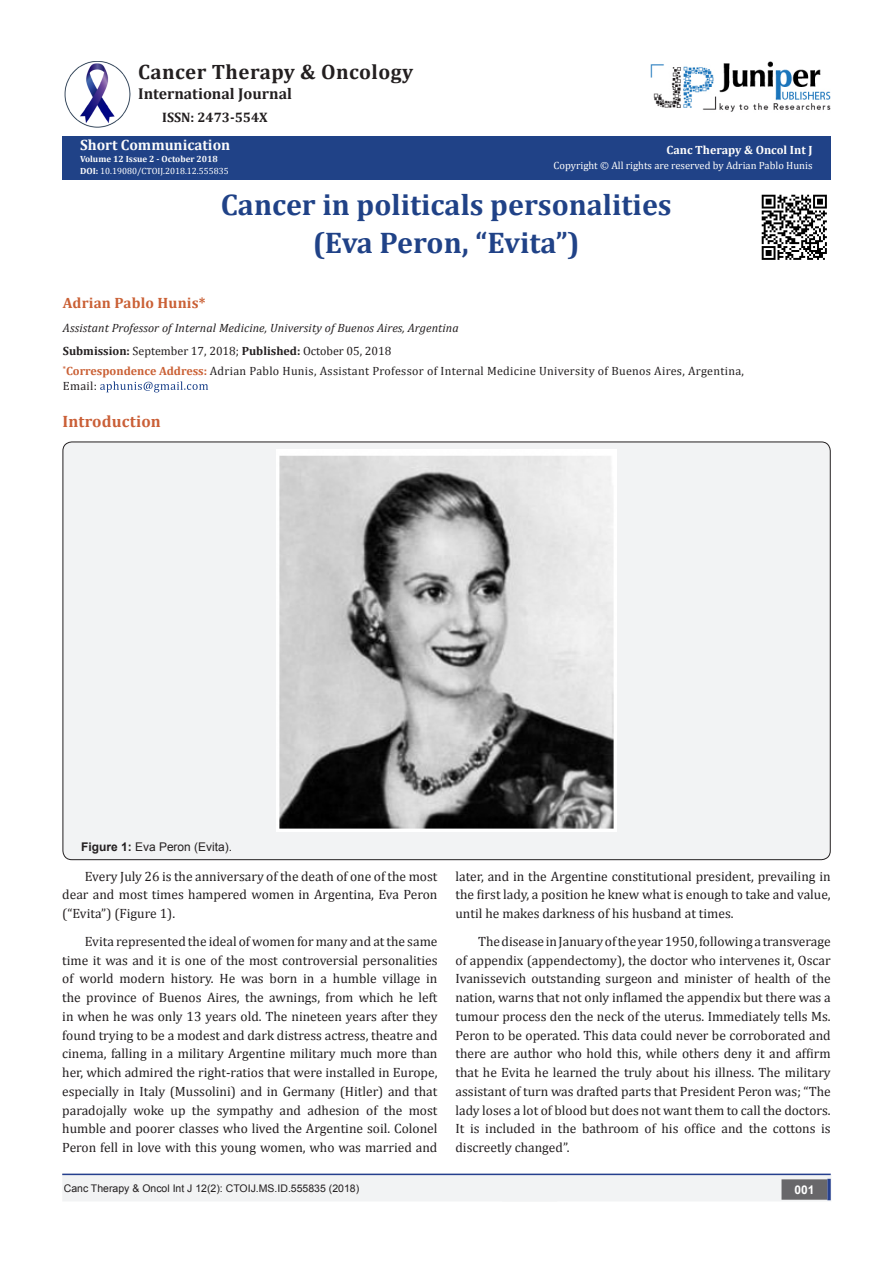
<style>
.page{position:relative;width:893px;height:1263px;background:#fff}
.page>*{position:absolute;margin:0;border:0;box-sizing:border-box;transform-origin:0 0}
.t1{font:700 30px/37.5px "Cambria";color:#204287;text-align:center}
.t2{font:700 20.85px "Cambria";letter-spacing:.02em;color:#231f20}
.t3{font:700 16.5px "Cambria";letter-spacing:.01em;color:#ca5f37}
.t4{font:700 15.75px "Cambria";color:#231f20}
.t5{font:700 15px "Cambria";color:#fcfcfc}
.t6{font:700 15px "Cambria";letter-spacing:.01em;color:#ca6035}
.t7{font:700 13.8px "Cambria";color:#231f20}
.t8{font:13.5px/18.8px "Cambria";color:#231f20;text-align:justify}
.t9{font:12px "Cambria";letter-spacing:.025em;color:#231f20}
.t10{font:italic 12px "Cambria";letter-spacing:.01em;color:#231f20}
.t11{font:12px "Cambria";color:#231f20}
.t12{font:12px "Arial";color:#231f20}
.t13{font:700 12px "Cambria";color:#fffefc}
.t14{font:700 12px "Arial";color:#fff}
.t15{font:10.5px "Arial";color:#231f20}
.t16{font:10.5px "Cambria";color:#fffefc}
.t17{font:9px "Cambria";color:#fff}
.t18{font:700 9px "Cambria";color:#fcfcfc}
.s1{font-weight:700;color:#fcfcfc}
.s2{font-weight:700}
.s3{font-weight:700;color:#ca6035}
</style>
<div class="page">
<div style="left:62px;top:136px;width:768px;height:44px;background:#204287"></div>
<svg style="left:100px;top:381px;width:108px;height:11px"></svg>
<div style="left:63px;top:1175px;width:493px;height:26px;background:#f2f3f4"></div>
<div style="left:62px;top:1174px;width:495px;height:27px;border:2px solid #f2f3f4"></div>
<div style="left:502px;top:1174px;width:329px;height:27px;background:#f2f3f4;border:2px solid #f2f3f4"></div>
<div style="left:782px;top:1180px;width:45px;height:19px;background:#68676a"></div>
<div style="left:781px;top:1179px;width:46px;height:21px;border:2px solid #68676a"></div>
<svg style="left:827px;top:1179px;width:4px;height:21px"></svg>
<img style="left:651px;top:61px;width:180px;height:51px">
<img style="left:64px;top:61px;width:66px;height:66px">
<div style="left:63px;top:442px;width:767px;height:418px;background:#f2f3f4;border-radius:9px"></div>
<img style="left:277px;top:450px;width:340px;height:381px">
<hr style="left:62px;top:1173px;width:769px;height:2px;background:#253f8e">
<img style="left:761px;top:194px;width:66px;height:66px">
<p class="t2" style="left:138px;top:57px;width:276px">Cancer Therapy &amp; Oncology</p>
<p class="t4" style="left:138px;top:83px;width:155px">International Journal</p>
<p class="t7" style="left:162px;top:107px;width:107px">ISSN: 2473-554X</p>
<p class="t5" style="left:80px;top:134px;width:152px">Short Communication</p>
<p class="t18" style="left:80px;top:153px;width:139px">Volume 12 Issue 2 - October 2018</p>
<p class="t17" style="left:80px;top:166px;width:150px"><span class="s1">DOI:</span> 10.19080/CTOIJ.2018.12.555835</p>
<p class="t13" style="left:666px;top:141px;width:148px">Canc Therapy &amp; Oncol Int J</p>
<p class="t16" style="left:554px;top:159px;width:260px">Copyright © All rights are reserved by Adrian Pablo Hunis</p>
<p class="t1" style="left:221px;top:185px;width:452px">Cancer in politicals personalities (Eva Peron, “Evita”)</p>
<p class="t6" style="left:63px;top:292px;width:144px">Adrian Pablo Hunis*</p>
<p class="t10" style="left:63px;top:319px;width:397px">Assistant Professor of Internal Medicine, University of Buenos Aires, Argentina</p>
<p class="t11" style="left:63px;top:344px;width:330px"><span class="s2">Submission:</span> September 17, 2018; <span class="s2">Published:</span> October 05, 2018</p>
<p class="t9" style="left:63px;top:364px;width:683px"><sup>*</sup><span class="s3">Correspondence Address:</span> Adrian Pablo Hunis, Assistant Professor of Internal Medicine University of Buenos Aires, Argentina,</p>
<p class="t9" style="left:63px;top:379px;width:35px">Email:</p>
<p class="t3" style="left:63px;top:410px;width:100px">Introduction</p>
<p class="t12" style="left:81px;top:838px;width:152px"><span class="s2">Figure 1:</span> Eva Peron (Evita).</p>
<p class="t8" style="left:62px;top:866px;width:377px;text-indent:22px">Every July 26 is the anniversary of the death of one of the most dear and most times hampered women in Argentina, Eva Peron (“Evita”) (Figure 1).</p>
<p class="t8" style="left:62px;top:932px;width:377px;text-indent:22px">Evita represented the ideal of women for many and at the same time it was and it is one of the most controversial personalities of world modern history. He was born in a humble village in the province of Buenos Aires, the awnings, from which he left in when he was only 13 years old. The nineteen years after they found trying to be a modest and dark distress actress, theatre and cinema, falling in a military Argentine military much more than her, which admired the right-ratios that were installed in Europe, especially in Italy (Mussolini) and in Germany (Hitler) and that paradojally woke up the sympathy and adhesion of the most humble and poorer classes who lived the Argentine soil. Colonel Peron fell in love with this young women, who was married and</p>
<p class="t8" style="left:455px;top:866px;width:377px">later, and in the Argentine constitutional president, prevailing in the first lady, a position he knew what is enough to take and value, until he makes darkness of his husband at times.</p>
<p class="t8" style="left:455px;top:932px;width:377px;text-indent:22px">The disease in January of the year 1950, following a transverage of appendix (appendectomy), the doctor who intervenes it, Oscar Ivanissevich outstanding surgeon and minister of health of the nation, warns that not only inflamed the appendix but there was a tumour process den the neck of the uterus. Immediately tells Ms.<br>Peron to be operated. This data could never be corroborated and there are author who hold this, while others deny it and affirm that he Evita he learned the truly about his illness. The military assistant of turn was drafted parts that President Peron was; “The lady loses a lot of blood but does not want them to call the doctors.<br>It is included in the bathroom of his office and the cottons is discreetly changed”.</p>
<p class="t15" style="left:64px;top:1181px;width:297px">Canc Therapy &amp; Oncol Int J 12(2): CTOIJ.MS.ID.555835 (2018)</p>
<p class="t14" style="left:794px;top:1182px;width:22px">001</p>
</div>
